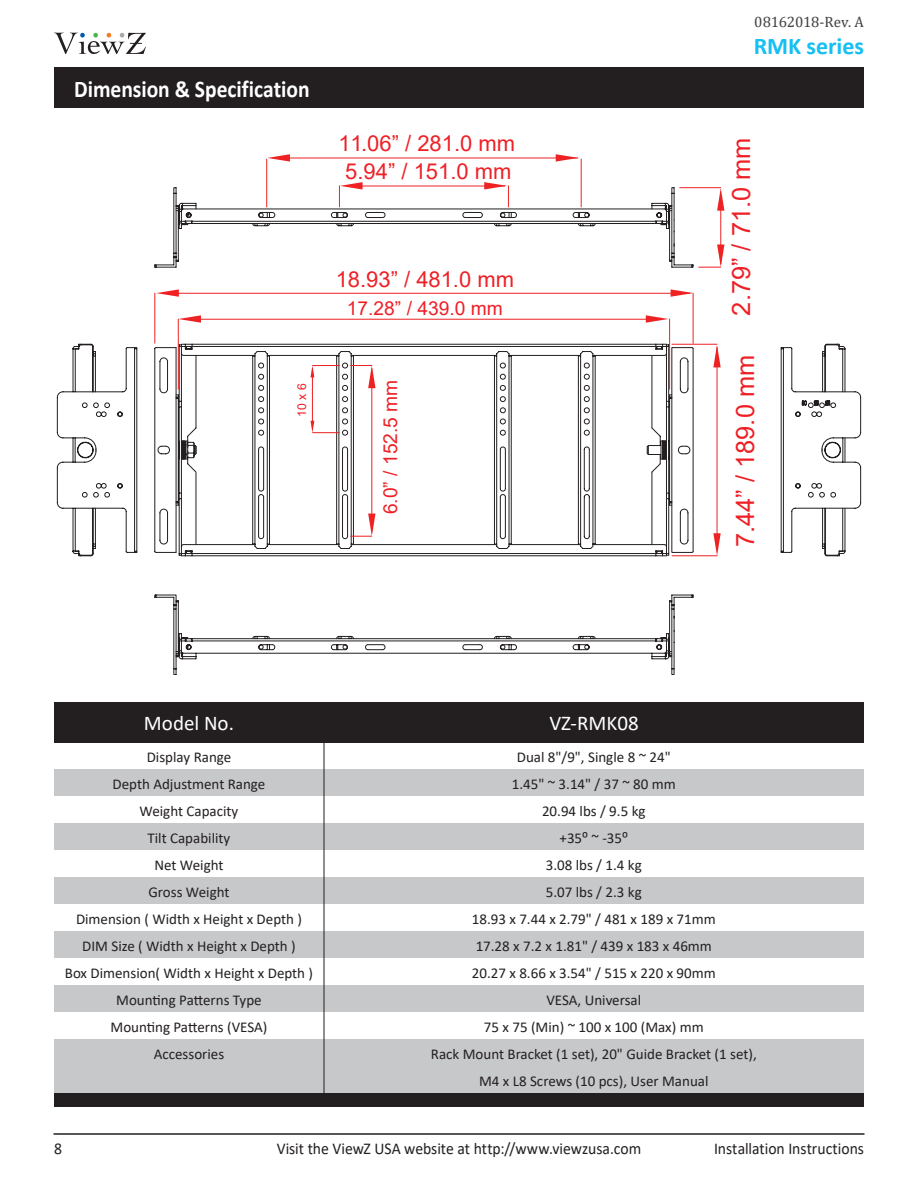
<style>
.page{position:relative;width:918px;height:1188px;background:#fff}
.page>*{position:absolute;margin:0;border:0;box-sizing:border-box;transform-origin:0 0}
.t1{font:25.35px "Arial";color:#ee2026}
.Body_withoutBullet{font:700 24px "Calibri";letter-spacing:-.005em;color:#fff;scale:.9 1}
.t2{font:700 24px "Calibri";letter-spacing:-.005em;color:#15c0f2}
.t3{font:22.05px/28px "Arial";color:#ee2026;text-align:center}
.Body_Rgular_11pt{font:21px "Calibri";color:#fff}
.t4{font:19.2px "Arial";color:#ee2026}
.t5{font:16.5px "Calibri";color:#231f20;scale:.95 1}
.Body_Rgular_11pt-2{font:15px "Calibri";color:#231f20}
.t6{font:15px "Cambria";letter-spacing:-.01em;color:#404042}
.t7{font:12.15px "Arial";color:#ee2026}
</style>
<div class="page">
<hr style="left:54px;top:1133px;width:810px;height:2px;background:#231f20">
<svg style="left:57px;top:344px;width:98px;height:212px"></svg>
<svg style="left:693px;top:208px;width:168px;height:348px"></svg>
<svg style="left:155px;top:187px;width:538px;height:408px"></svg>
<svg style="left:155px;top:595px;width:538px;height:80px"></svg>
<hr style="left:346px;top:186px;width:159px;height:1px;background:#ee2123">
<hr style="left:266px;top:159px;width:1px;height:48px;background:#ee2123">
<hr style="left:581px;top:159px;width:1px;height:48px;background:#ee2123">
<hr style="left:284px;top:158px;width:294px;height:1px;background:#ee2123">
<hr style="left:680px;top:187px;width:41px;height:1px;background:#ee2123">
<hr style="left:721px;top:204px;width:1px;height:60px;background:#ee2123">
<hr style="left:155px;top:293px;width:1px;height:50px;background:#ee2123">
<hr style="left:693px;top:293px;width:1px;height:50px;background:#ee2123">
<hr style="left:164px;top:293px;width:526px;height:1px;background:#ee2123">
<hr style="left:178px;top:319px;width:1px;height:70px;background:#ee2123">
<hr style="left:669px;top:319px;width:1px;height:70px;background:#ee2123">
<hr style="left:191px;top:319px;width:457px;height:1px;background:#ee2123">
<hr style="left:672px;top:344px;width:45px;height:1px;background:#ee2123">
<hr style="left:672px;top:556px;width:45px;height:1px;background:#ee2123">
<hr style="left:717px;top:348px;width:1px;height:196px;background:#ee2123">
<hr style="left:372px;top:369px;width:1px;height:161px;background:#ee2123">
<hr style="left:312px;top:369px;width:1px;height:59px;background:#ee2123">
<svg style="left:713px;top:533px;width:8px;height:23px"></svg>
<svg style="left:713px;top:345px;width:8px;height:22px"></svg>
<svg style="left:717px;top:188px;width:7px;height:23px"></svg>
<svg style="left:699px;top:244px;width:25px;height:24px"></svg>
<svg style="left:646px;top:315px;width:22px;height:8px"></svg>
<svg style="left:178px;top:315px;width:23px;height:8px"></svg>
<svg style="left:351px;top:365px;width:25px;height:23px"></svg>
<svg style="left:351px;top:514px;width:25px;height:23px"></svg>
<svg style="left:311px;top:421px;width:28px;height:12px"></svg>
<svg style="left:311px;top:365px;width:28px;height:12px"></svg>
<svg style="left:156px;top:289px;width:23px;height:8px"></svg>
<svg style="left:671px;top:289px;width:22px;height:8px"></svg>
<svg style="left:556px;top:154px;width:22px;height:8px"></svg>
<svg style="left:267px;top:154px;width:23px;height:8px"></svg>
<svg style="left:484px;top:182px;width:25px;height:25px"></svg>
<svg style="left:339px;top:182px;width:24px;height:25px"></svg>
<svg style="left:54px;top:33px;width:92px;height:21px"></svg>
<div style="left:54px;top:68px;width:810px;height:40px;background:#231f20"></div>
<div style="left:54px;top:702px;width:810px;height:40px;background:#231f20"></div>
<div style="left:54px;top:1094px;width:810px;height:13px;background:#231f20"></div>
<div style="left:54px;top:770px;width:810px;height:26px;background:#c7c8ca"></div>
<div style="left:54px;top:824px;width:810px;height:26px;background:#c7c8ca"></div>
<div style="left:54px;top:878px;width:810px;height:26px;background:#c7c8ca"></div>
<div style="left:54px;top:932px;width:810px;height:26px;background:#c7c8ca"></div>
<div style="left:54px;top:986px;width:810px;height:26px;background:#c7c8ca"></div>
<div style="left:54px;top:1040px;width:810px;height:54px;background:#c7c8ca"></div>
<hr style="left:324px;top:743px;width:1px;height:357px;background:#231f20">
<p class="t6" style="left:754px;top:13px;width:111px">08162018-Rev. A</p>
<p class="Body_withoutBullet" style="left:74px;top:72px;width:263px">Dimension &amp; Specification</p>
<h3 class="t3" style="left:338px;top:129px;width:178px">11.06” / 281.0 mm<br>5.94” / 151.0 mm</h3>
<p class="t7" style="left:293px;top:417px;width:35px;rotate:-90deg">10 x 6</p>
<h3 class="t3" style="left:336px;top:265px;width:180px">18.93” / 481.0 mm</h3>
<p class="t4" style="left:347px;top:295px;width:157px">17.28” / 439.0 mm</p>
<p class="t4" style="left:377px;top:514px;width:136px;rotate:-90deg">6.0” / 152.5 mm</p>
<h2 class="t2" style="left:754px;top:29px;width:112px">RMK series</h2>
<h1 class="t1" style="left:724px;top:316px;width:179px;rotate:-90deg">2.79” / 71.0 mm</h1>
<h1 class="t1" style="left:728px;top:547px;width:194px;rotate:-90deg">7.44” / 189.0 mm</h1>
<p class="Body_Rgular_11pt" style="left:144px;top:709px;width:91px">Model No.</p>
<p class="Body_Rgular_11pt" style="left:549px;top:709px;width:91px">VZ-RMK08</p>
<p class="Body_Rgular_11pt-2" style="left:147px;top:746px;width:86px">Display Range</p>
<p class="Body_Rgular_11pt-2" style="left:113px;top:773px;width:154px">Depth Adjustment Range</p>
<p class="Body_Rgular_11pt-2" style="left:140px;top:800px;width:100px">Weight Capacity</p>
<p class="Body_Rgular_11pt-2" style="left:148px;top:827px;width:84px">Tilt Capability</p>
<p class="Body_Rgular_11pt-2" style="left:154px;top:854px;width:71px">Net Weight</p>
<p class="Body_Rgular_11pt-2" style="left:148px;top:881px;width:83px">Gross Weight</p>
<p class="Body_Rgular_11pt-2" style="left:76px;top:908px;width:227px">Dimension ( Width x Height x Depth )</p>
<p class="Body_Rgular_11pt-2" style="left:82px;top:935px;width:215px">DIM Size ( Width x Height x Depth )</p>
<p class="Body_Rgular_11pt-2" style="left:65px;top:962px;width:250px">Box Dimension( Width x Height x Depth )</p>
<p class="Body_Rgular_11pt-2" style="left:116px;top:989px;width:147px">Mounting Patterns Type</p>
<p class="Body_Rgular_11pt-2" style="left:111px;top:1016px;width:158px">Mounting Patterns (VESA)</p>
<p class="Body_Rgular_11pt-2" style="left:154px;top:1043px;width:72px">Accessories</p>
<p class="Body_Rgular_11pt-2" style="left:517px;top:746px;width:155px">Dual 8"/9", Single 8 ~ 24"</p>
<p class="Body_Rgular_11pt-2" style="left:512px;top:773px;width:166px">1.45" ~ 3.14" / 37 ~ 80 mm</p>
<p class="Body_Rgular_11pt-2" style="left:542px;top:800px;width:105px">20.94 lbs / 9.5 kg</p>
<p class="Body_Rgular_11pt-2" style="left:560px;top:827px;width:70px">+35⁰ ~ -35⁰</p>
<p class="Body_Rgular_11pt-2" style="left:546px;top:854px;width:97px">3.08 lbs / 1.4 kg</p>
<p class="Body_Rgular_11pt-2" style="left:546px;top:881px;width:97px">5.07 lbs / 2.3 kg</p>
<p class="Body_Rgular_11pt-2" style="left:472px;top:908px;width:245px">18.93 x 7.44 x 2.79" / 481 x 189 x 71mm</p>
<p class="Body_Rgular_11pt-2" style="left:476px;top:935px;width:238px">17.28 x 7.2 x 1.81" / 439 x 183 x 46mm</p>
<p class="Body_Rgular_11pt-2" style="left:472px;top:962px;width:245px">20.27 x 8.66 x 3.54" / 515 x 220 x 90mm</p>
<p class="Body_Rgular_11pt-2" style="left:546px;top:989px;width:96px">VESA, Universal</p>
<p class="Body_Rgular_11pt-2" style="left:484px;top:1016px;width:221px">75 x 75 (Min) ~ 100 x 100 (Max) mm</p>
<p class="Body_Rgular_11pt-2" style="left:431px;top:1043px;width:327px">Rack Mount Bracket (1 set), 20" Guide Bracket (1 set),</p>
<p class="Body_Rgular_11pt-2" style="left:479px;top:1070px;width:231px">M4 x L8 Screws (10 pcs), User Manual</p>
<p class="t5" style="left:54px;top:1137px;width:10px">8</p>
<p class="t5" style="left:277px;top:1137px;width:385px">Visit the ViewZ USA website at http://www.viewzusa.com</p>
<p class="t5" style="left:714px;top:1137px;width:159px">Installation Instructions</p>
</div>
